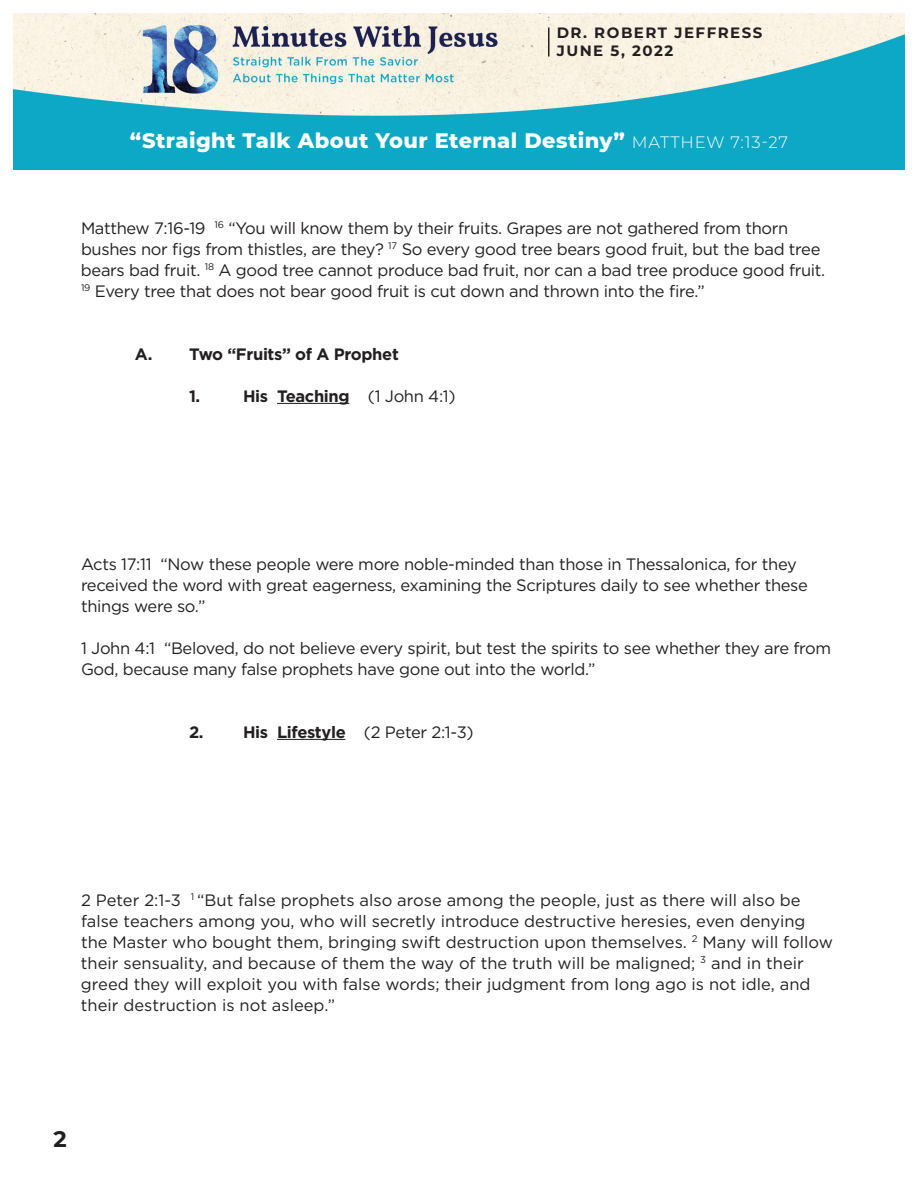
<style>
.page{position:relative;width:918px;height:1188px;background:#fff}
.page>*{position:absolute;margin:0;border:0;box-sizing:border-box;transform-origin:0 0}
.t1{font:700 22.5px "Montserrat";color:#231f20}
.t2{font:800 21px "Montserrat";letter-spacing:.02em;color:#fff}
.t3{font:16.5px/21px "Gotham";letter-spacing:-.02em;color:#231f20}
.t4{font:16.5px/21px "Gotham";color:#231f20}
.t5{font:700 16.5px "Gotham";letter-spacing:-.02em;color:#231f20}
.t6{font:700 15px/18px "Montserrat";letter-spacing:.1em;color:#231f20}
.s1{font-weight:300;font-size:16.5px}
.s2{font-weight:400}
</style>
<div class="page">
<hr style="left:277px;top:403px;width:72px;height:1px;background:#231f20">
<hr style="left:277px;top:739px;width:68px;height:1px;background:#231f20">
<img style="left:14px;top:14px;width:890px;height:156px">
<svg style="left:548px;top:28px;width:1px;height:29px"></svg>
<p class="t6" style="left:557px;top:23px;width:207px">DR. ROBERT JEFFRESS<br>JUNE 5, 2022</p>
<p class="t2" style="left:130px;top:125px;width:660px">“Straight Talk About Your Eternal Destiny” <span class="s1">MATTHEW 7:13-27</span></p>
<p class="t3" style="left:81px;top:217px;width:746px">Matthew 7:16-19 <sup>16</sup> “You will know them by their fruits. Grapes are not gathered from thorn bushes nor figs from thistles, are they? <sup>17</sup> So every good tree bears good fruit, but the bad tree bears bad fruit. <sup>18</sup> A good tree cannot produce bad fruit, nor can a bad tree produce good fruit.<br><sup>19</sup> Every tree that does not bear good fruit is cut down and thrown into the fire.”</p>
<p class="t5" style="left:135px;top:343px;width:265px">A. Two “Fruits” of A Prophet</p>
<p class="t5" style="left:189px;top:385px;width:13px">1.</p>
<p class="t5" style="left:243px;top:385px;width:214px">His Teaching <span class="s2">(1 John 4:1)</span></p>
<p class="t3" style="left:81px;top:553px;width:728px">Acts 17:11 “Now these people were more noble-minded than those in Thessalonica, for they received the word with great eagerness, examining the Scriptures daily to see whether these things were so.”</p>
<p class="t3" style="left:81px;top:637px;width:752px">1 John 4:1 “Beloved, do not believe every spirit, but test the spirits to see whether they are from<br>God, because many false prophets have gone out into the world.”</p>
<p class="t5" style="left:189px;top:721px;width:286px">2. His Lifestyle <span class="s2">(2 Peter 2:1-3)</span></p>
<p class="t4" style="left:81px;top:889px;width:753px">2 Peter 2:1-3 <sup>1</sup> “But false prophets also arose among the people, just as there will also be false teachers among you, who will secretly introduce destructive heresies, even denying the Master who bought them, bringing swift destruction upon themselves. <sup>2</sup> Many will follow their sensuality, and because of them the way of the truth will be maligned; <sup>3</sup> and in their greed they will exploit you with false words; their judgment from long ago is not idle, and their destruction is not asleep.”</p>
<h1 class="t1" style="left:53px;top:1123px;width:15px">2</h1>
</div>
